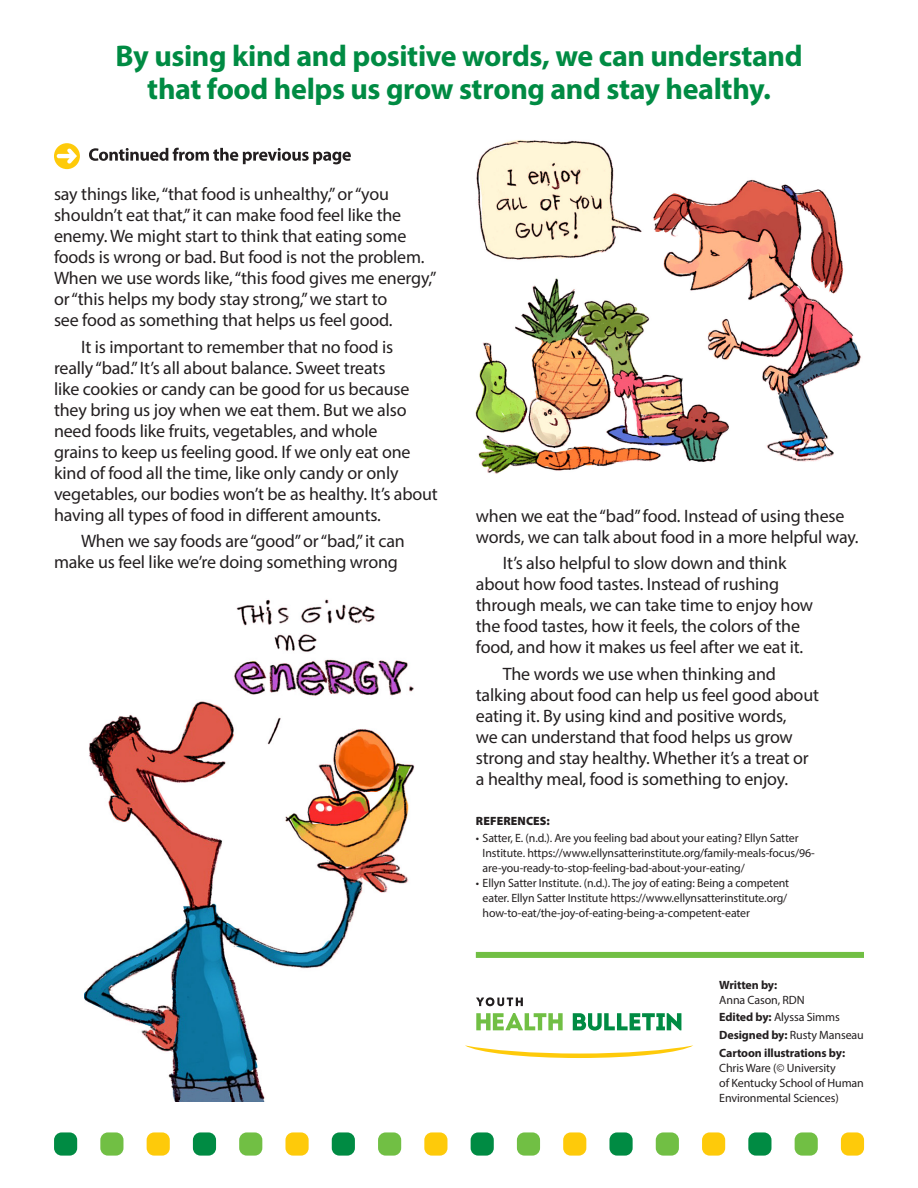
<style>
.page{position:relative;width:918px;height:1188px;background:#fff}
.page>*{position:absolute;margin:0;border:0;box-sizing:border-box;transform-origin:0 0}
.Pullout__Top{font:700 30px/33px "Myriad Pro";letter-spacing:-.015em;color:#008b43;text-align:center}
.Body{font:18px/21px "Myriad Pro";letter-spacing:-.01em;color:#231f20}
.t1{font:12px/15px "Myriad Pro";letter-spacing:-.01em;color:#231f20}
.REFERENCES{font:900 12px "Myriad Pro";letter-spacing:.01em;color:#231f20}
.s1{font-weight:700}
</style>
<div class="page">
<div style="left:54px;top:1132px;width:23px;height:24px;background:#008b43;border-radius:8px"></div>
<div style="left:193px;top:1132px;width:23px;height:24px;background:#008b43;border-radius:8px"></div>
<div style="left:332px;top:1132px;width:23px;height:24px;background:#008b43;border-radius:8px"></div>
<div style="left:471px;top:1132px;width:23px;height:24px;background:#008b43;border-radius:8px"></div>
<div style="left:609px;top:1132px;width:24px;height:24px;background:#008b43;border-radius:8px"></div>
<div style="left:748px;top:1132px;width:23px;height:24px;background:#008b43;border-radius:8px"></div>
<div style="left:100px;top:1132px;width:23px;height:24px;background:#71bf44;border-radius:8px"></div>
<div style="left:239px;top:1132px;width:23px;height:24px;background:#71bf44;border-radius:8px"></div>
<div style="left:378px;top:1132px;width:23px;height:24px;background:#71bf44;border-radius:8px"></div>
<div style="left:517px;top:1132px;width:23px;height:24px;background:#71bf44;border-radius:8px"></div>
<div style="left:656px;top:1132px;width:23px;height:24px;background:#71bf44;border-radius:8px"></div>
<div style="left:795px;top:1132px;width:23px;height:24px;background:#71bf44;border-radius:8px"></div>
<div style="left:147px;top:1132px;width:23px;height:24px;background:#feca0a;border-radius:8px"></div>
<div style="left:285px;top:1132px;width:24px;height:24px;background:#feca0a;border-radius:8px"></div>
<div style="left:424px;top:1132px;width:23px;height:24px;background:#feca0a;border-radius:8px"></div>
<div style="left:563px;top:1132px;width:23px;height:24px;background:#feca0a;border-radius:8px"></div>
<div style="left:702px;top:1132px;width:23px;height:24px;background:#feca0a;border-radius:8px"></div>
<div style="left:841px;top:1132px;width:23px;height:24px;background:#feca0a;border-radius:8px"></div>
<div style="left:476px;top:952px;width:388px;height:6px;background:#71bf44"></div>
<svg style="left:465px;top:1045px;width:228px;height:13px"></svg>
<svg style="left:573px;top:1013px;width:108px;height:18px"></svg>
<svg style="left:476px;top:997px;width:87px;height:33px"></svg>
<svg style="left:54px;top:143px;width:26px;height:26px"></svg>
<svg style="left:89px;top:148px;width:262px;height:16px"></svg>
<img style="left:475px;top:140px;width:387px;height:334px">
<img style="left:84px;top:599px;width:331px;height:503px">
<p class="Pullout__Top" style="left:115px;top:38px;width:689px">By using kind and positive words, we can understand that food helps us grow strong and stay healthy.</p>
<p class="Body" style="left:54px;top:183px;width:384px">say things like, “that food is unhealthy,” or “you shouldn’t eat that,” it can make food feel like the enemy. We might start to think that eating some foods is wrong or bad. But food is not the problem.<br>When we use words like, “this food gives me energy,” or “this helps my body stay strong,” we start to<br>see food as something that helps us feel good.</p>
<p class="Body" style="left:54px;top:336px;width:385px;text-indent:27px">It is important to remember that no food is<br>really “bad.” It’s all about balance. Sweet treats<br>like cookies or candy can be good for us because they bring us joy when we eat them. But we also need foods like fruits, vegetables, and whole<br>grains to keep us feeling good. If we only eat one kind of food all the time, like only candy or only vegetables, our bodies won’t be as healthy. It’s about having all types of food in different amounts.</p>
<p class="Body" style="left:54px;top:530px;width:352px;text-indent:27px">When we say foods are “good” or “bad,” it can make us feel like we’re doing something wrong</p>
<p class="Body" style="left:476px;top:505px;width:384px">when we eat the “bad” food. Instead of using these words, we can talk about food in a more helpful way.</p>
<p class="Body" style="left:476px;top:553px;width:339px;text-indent:27px">It’s also helpful to slow down and think about how food tastes. Instead of rushing through meals, we can take time to enjoy how the food tastes, how it feels, the colors of the food, and how it makes us feel after we eat it.</p>
<p class="Body" style="left:476px;top:663px;width:345px;text-indent:27px">The words we use when thinking and talking about food can help us feel good about eating it. By using kind and positive words,<br>we can understand that food helps us grow strong and stay healthy. Whether it’s a treat or a healthy meal, food is something to enjoy.</p>
<p class="REFERENCES" style="left:476px;top:813px;width:75px">REFERENCES:</p>
<p class="t1" style="left:483px;top:830px;width:334px;text-indent:-7px">• Satter, E. (n.d.). Are you feeling bad about your eating? Ellyn Satter<br>Institute. https://www.ellynsatterinstitute.org/family-meals-focus/96- are-you-ready-to-stop-feeling-bad-about-your-eating/</p>
<p class="t1" style="left:483px;top:875px;width:308px;text-indent:-7px">• Ellyn Satter Institute. (n.d.). The joy of eating: Being a competent eater. Ellyn Satter Institute https://www.ellynsatterinstitute.org/ how-to-eat/the-joy-of-eating-being-a-competent-eater</p>
<p class="t1" style="left:719px;top:977px;width:87px"><span class="s1">Written by:<br></span>Anna Cason, RDN</p>
<p class="t1" style="left:719px;top:1009px;width:122px"><span class="s1">Edited by:</span> Alyssa Simms</p>
<p class="t1" style="left:719px;top:1027px;width:146px"><span class="s1">Designed by:</span> Rusty Manseau</p>
<p class="t1" style="left:719px;top:1045px;width:146px"><span class="s1">Cartoon illustrations by:<br></span>Chris Ware (© University<br>of Kentucky School of Human<br>Environmental Sciences)</p>
</div>
